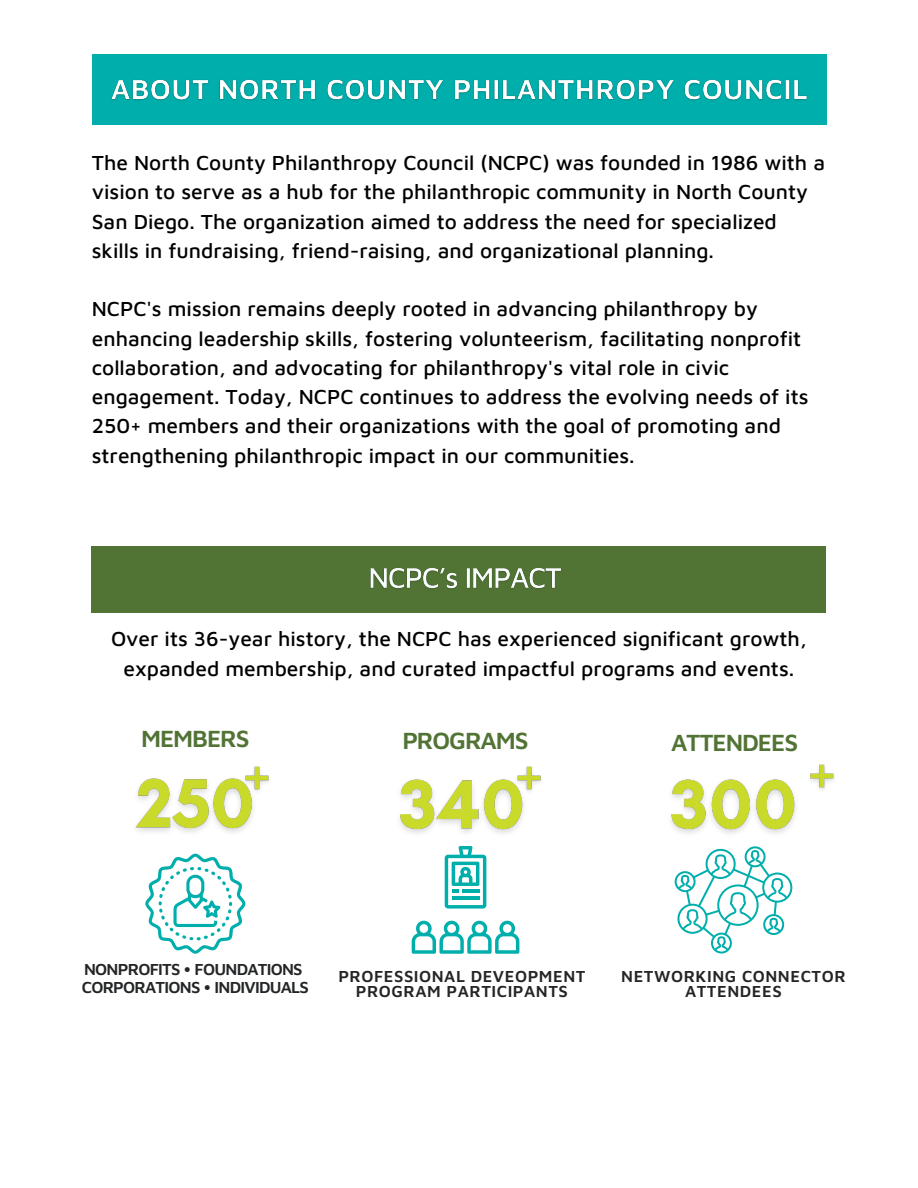
<style>
.page{position:relative;width:918px;height:1188px;background:#fff}
.page>*{position:absolute;margin:0;border:0;box-sizing:border-box;transform-origin:0 0}
.t1{font:600 24.15px "Maven Pro";letter-spacing:-.045em;color:#517435}
.t2{font:500 21px/29.2px "Maven Pro";color:#000}
.t3{font:600 16.5px/14.7px "Maven Pro";letter-spacing:.03em;color:#232527;text-align:center}
.t4{font:600 16.5px "Maven Pro";letter-spacing:-.045em;color:#232527}
</style>
<div class="page">
<div style="left:92px;top:54px;width:734px;height:70px;background:#00aeac"></div>
<img style="left:111px;top:79px;width:696px;height:22px">
<div style="left:92px;top:546px;width:734px;height:67px;background:#517435"></div>
<img style="left:370px;top:568px;width:192px;height:21px">
<svg style="left:145px;top:854px;width:100px;height:100px"></svg>
<svg style="left:412px;top:921px;width:107px;height:33px"></svg>
<svg style="left:445px;top:846px;width:41px;height:63px"></svg>
<hr style="left:462px;top:889px;width:17px;height:4px;background:#00aeac">
<hr style="left:452px;top:896px;width:27px;height:4px;background:#00aeac">
<svg style="left:675px;top:846px;width:117px;height:108px"></svg>
<img style="left:135px;top:778px;width:118px;height:55px">
<img style="left:237px;top:766px;width:32px;height:39px">
<img style="left:399px;top:779px;width:125px;height:55px">
<img style="left:509px;top:766px;width:32px;height:39px">
<img style="left:671px;top:779px;width:125px;height:55px">
<img style="left:810px;top:764px;width:24px;height:26px">
<h5 class="t2" style="left:92px;top:148px;width:735px">The North County Philanthropy Council (NCPC) was founded in 1986 with a vision to serve as a hub for the philanthropic community in North County San Diego. The organization aimed to address the need for specialized skills in fundraising, friend-raising, and organizational planning.</h5>
<h5 class="t2" style="left:92px;top:294px;width:718px">NCPC's mission remains deeply rooted in advancing philanthropy by enhancing leadership skills, fostering volunteerism, facilitating nonprofit collaboration, and advocating for philanthropy's vital role in civic engagement. Today, NCPC continues to address the evolving needs of its 250+ members and their organizations with the goal of promoting and strengthening philanthropic impact in our communities.</h5>
<h5 class="t2" style="left:111px;top:624px;width:697px;text-align:center">Over its 36-year history, the NCPC has experienced significant growth, expanded membership, and curated impactful programs and events.</h5>
<h4 class="t1" style="left:141px;top:724px;width:110px">MEMBERS</h4>
<p class="t1" style="left:402px;top:726px;width:128px">PROGRAMS</p>
<p class="t1" style="left:671px;top:728px;width:129px">ATTENDEES</p>
<h4 class="t4" style="left:84px;top:959px;width:220px">NONPROFITS • FOUNDATIONS</h4>
<p class="t4" style="left:82px;top:977px;width:229px">CORPORATIONS • INDIVIDUALS</p>
<h4 class="t3" style="left:338px;top:969px;width:249px">PROFESSIONAL DEVEOPMENT<br>PROGRAM PARTICIPANTS</h4>
<p class="t3" style="left:621px;top:969px;width:226px">NETWORKING CONNECTOR<br>ATTENDEES</p>
</div>
